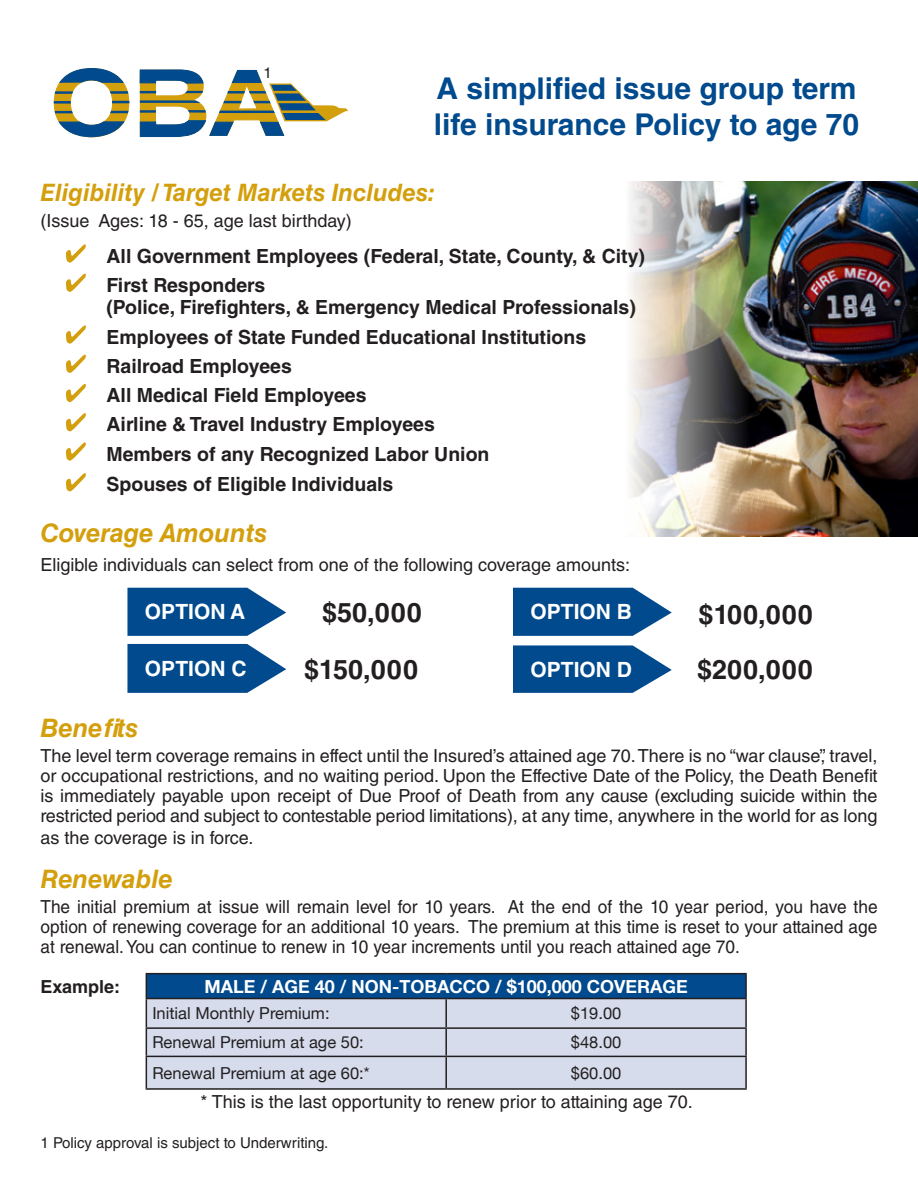
<style>
.page{position:relative;width:918px;height:1188px;background:#fff}
.page>*{position:absolute;margin:0;border:0;box-sizing:border-box;transform-origin:0 0}
.t1{font:700 30px "Helvetica LT Std";color:#004a8d}
.t2{font:700 27px "Helvetica LT Std";letter-spacing:.04em;color:#231f20}
.t3{font:italic 700 25.5px "Helvetica LT Std";color:#d49f0c}
.t4{font:italic 700 24px "Helvetica LT Std";color:#d49f0c}
.t5{font:700 21px "Helvetica LT Std";color:#fff}
.t6{font:700 19.5px/22.5px "Helvetica LT Std";color:#231f20}
.t7{font:18px/20.5px "Helvetica LT Std";color:#231f20;text-align:justify}
.t8{font:18px/20.2px "Helvetica LT Std";color:#231f20;text-align:justify;scale:.96 1}
.t9{font:700 18px "Helvetica Neue LT";color:#fff}
.t10{font:700 18px "Helvetica LT Std";color:#231f20}
.t11{font:16.5px "Helvetica Neue LT";color:#231f20}
.t12{font:15px "Helvetica LT Std";color:#231f20}
</style>
<div class="page">
<svg style="left:66px;top:244px;width:20px;height:19px"></svg>
<svg style="left:66px;top:274px;width:20px;height:18px"></svg>
<svg style="left:66px;top:325px;width:20px;height:19px"></svg>
<svg style="left:66px;top:355px;width:20px;height:18px"></svg>
<svg style="left:66px;top:384px;width:20px;height:18px"></svg>
<svg style="left:66px;top:413px;width:20px;height:18px"></svg>
<svg style="left:66px;top:442px;width:20px;height:19px"></svg>
<svg style="left:66px;top:473px;width:20px;height:18px"></svg>
<svg style="left:127px;top:588px;width:159px;height:48px;background:#20609b"></svg>
<svg style="left:513px;top:588px;width:159px;height:48px;background:#20609b"></svg>
<svg style="left:127px;top:644px;width:159px;height:49px;background:#20609b"></svg>
<svg style="left:513px;top:645px;width:159px;height:48px;background:#22629c"></svg>
<div style="left:146px;top:974px;width:600px;height:25px;background:#004a8d"></div>
<div style="left:147px;top:999px;width:598px;height:89px;background:#d6dcec"></div>
<hr style="left:146px;top:973px;width:300px;height:1px;background:#231f20">
<hr style="left:446px;top:973px;width:301px;height:1px;background:#231f20">
<hr style="left:745px;top:974px;width:2px;height:24px;background:#231f20">
<hr style="left:146px;top:998px;width:300px;height:1px;background:#231f20">
<hr style="left:446px;top:998px;width:301px;height:1px;background:#231f20">
<hr style="left:445px;top:999px;width:2px;height:28px;background:#231f20">
<hr style="left:745px;top:999px;width:2px;height:28px;background:#231f20">
<hr style="left:146px;top:1027px;width:300px;height:2px;background:#231f20">
<svg style="left:146px;top:974px;width:1px;height:82px"></svg>
<hr style="left:446px;top:1027px;width:301px;height:2px;background:#231f20">
<hr style="left:445px;top:1029px;width:2px;height:27px;background:#231f20">
<hr style="left:745px;top:1029px;width:2px;height:27px;background:#231f20">
<hr style="left:146px;top:1056px;width:300px;height:1px;background:#231f20">
<hr style="left:146px;top:1057px;width:1px;height:31px;background:#231f20">
<hr style="left:446px;top:1056px;width:301px;height:1px;background:#231f20">
<hr style="left:445px;top:1057px;width:2px;height:31px;background:#231f20">
<hr style="left:745px;top:1057px;width:2px;height:31px;background:#231f20">
<hr style="left:146px;top:1088px;width:300px;height:2px;background:#231f20">
<hr style="left:446px;top:1088px;width:301px;height:2px;background:#231f20">
<img style="left:630px;top:181px;width:288px;height:356px">
<svg style="left:54px;top:68px;width:76px;height:69px"></svg>
<svg style="left:139px;top:69px;width:209px;height:68px"></svg>
<p class="t12" style="left:264px;top:64px;width:10px">1</p>
<p class="t1" style="left:437px;top:70px;width:421px">A simplified issue group term</p>
<p class="t1" style="left:434px;top:106px;width:427px">life insurance Policy to age 70</p>
<p class="t4" style="left:40px;top:178px;width:397px">Eligibility / Target Markets Includes:</p>
<p class="t7" style="left:40px;top:210px;width:313px">(Issue Ages: 18 - 65, age last birthday)</p>
<p class="t6" style="left:106px;top:244px;width:540px">All Government Employees (Federal, State, County, &amp; City)</p>
<p class="t6" style="left:106px;top:273px;width:531px">First Responders<br>(Police, Firefighters, &amp; Emergency Medical Professionals)</p>
<p class="t6" style="left:106px;top:325px;width:481px">Employees of State Funded Educational Institutions</p>
<p class="t6" style="left:106px;top:354px;width:187px">Railroad Employees</p>
<p class="t6" style="left:106px;top:384px;width:262px">All Medical Field Employees</p>
<p class="t6" style="left:106px;top:413px;width:330px">Airline &amp; Travel Industry Employees</p>
<p class="t6" style="left:106px;top:442px;width:385px">Members of any Recognized Labor Union</p>
<p class="t6" style="left:106px;top:473px;width:288px">Spouses of Eligible Individuals</p>
<p class="t3" style="left:40px;top:518px;width:228px">Coverage Amounts</p>
<p class="t7" style="left:40px;top:554px;width:591px">Eligible individuals can select from one of the following coverage amounts:</p>
<p class="t5" style="left:145px;top:599px;width:102px">OPTION A</p>
<p class="t2" style="left:322px;top:596px;width:101px">$50,000</p>
<p class="t5" style="left:531px;top:599px;width:103px">OPTION B</p>
<p class="t2" style="left:699px;top:598px;width:116px">$100,000</p>
<p class="t5" style="left:145px;top:656px;width:103px">OPTION C</p>
<p class="t2" style="left:304px;top:653px;width:115px">$150,000</p>
<p class="t5" style="left:531px;top:657px;width:103px">OPTION D</p>
<p class="t2" style="left:697px;top:653px;width:117px">$200,000</p>
<p class="t3" style="left:40px;top:712px;width:99px">Benefits</p>
<p class="t7" style="left:40px;top:745px;width:839px">The level term coverage remains in effect until the Insured’s attained age 70. There is no “war clause”, travel, or occupational restrictions, and no waiting period. Upon the Effective Date of the Policy, the Death Benefit is immediately payable upon receipt of Due Proof of Death from any cause (excluding suicide within the restricted period and subject to contestable period limitations), at any time, anywhere in the world for as long as the coverage is in force.</p>
<p class="t3" style="left:40px;top:864px;width:134px">Renewable</p>
<p class="t8" style="left:40px;top:896px;width:874px">The initial premium at issue will remain level for 10 years. At the end of the 10 year period, you have the option of renewing coverage for an additional 10 years. The premium at this time is reset to your attained age at renewal. You can continue to renew in 10 year increments until you reach attained age 70.</p>
<p class="t10" style="left:40px;top:975px;width:81px">Example:</p>
<p class="t9" style="left:204px;top:975px;width:485px">MALE / AGE 40 / NON-TOBACCO / $100,000 COVERAGE</p>
<p class="t11" style="left:152px;top:1004px;width:179px">Initial Monthly Premium:</p>
<p class="t11" style="left:571px;top:1004px;width:52px">$19.00</p>
<p class="t11" style="left:152px;top:1032px;width:213px">Renewal Premium at age 50:</p>
<p class="t11" style="left:571px;top:1032px;width:52px">$48.00</p>
<p class="t11" style="left:152px;top:1063px;width:219px">Renewal Premium at age 60:*</p>
<p class="t11" style="left:571px;top:1063px;width:52px">$60.00</p>
<p class="t7" style="left:201px;top:1091px;width:494px">* This is the last opportunity to renew prior to attaining age 70.</p>
<p class="t12" style="left:40px;top:1134px;width:289px">1 Policy approval is subject to Underwriting.</p>
</div>
